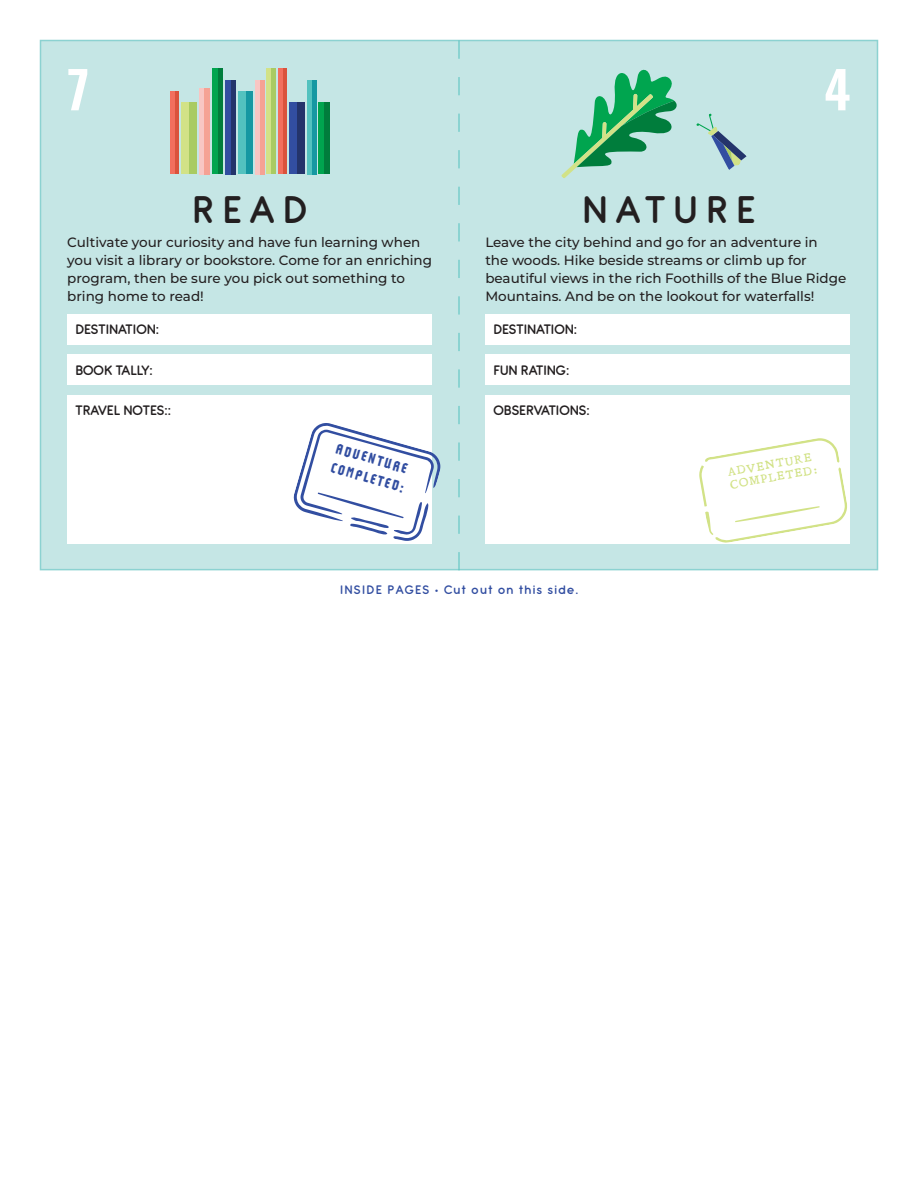
<style>
.page{position:relative;width:918px;height:1188px;background:#fff}
.page>*{position:absolute;margin:0;border:0;box-sizing:border-box;transform-origin:0 0}
.t1{font:600 51px "Oswald";color:#fff}
.t2{font:600 42px "Antipasto Pro";letter-spacing:.2em;color:#231f20}
.t3{font:800 16.05px/19.4px "Adso";color:#324ea1}
.t4{font:600 15px "Antipasto Pro";color:#231f20}
.t5{font:500 13.5px/18px "Montserrat";color:#231f20}
.t6{font:600 13.5px "Antipasto Pro";letter-spacing:.1em;color:#324ea1}
.t7{font:10.8px/12.9px "Leander";color:#d2e287}
</style>
<div class="page">
<div style="left:40px;top:40px;width:838px;height:530px;background:#c5e6e5;border:2px solid #8cd2d1"></div>
<svg style="left:459px;top:40px;width:1px;height:530px"></svg>
<svg style="left:696px;top:113px;width:51px;height:57px"></svg>
<svg style="left:561px;top:69px;width:116px;height:109px"></svg>
<div style="left:485px;top:314px;width:365px;height:31px;background:#fff"></div>
<div style="left:67px;top:314px;width:365px;height:31px;background:#fff"></div>
<div style="left:485px;top:354px;width:365px;height:31px;background:#fff"></div>
<div style="left:67px;top:354px;width:365px;height:31px;background:#fff"></div>
<div style="left:485px;top:395px;width:365px;height:149px;background:#fff"></div>
<div style="left:67px;top:395px;width:365px;height:149px;background:#fff"></div>
<svg style="left:294px;top:423px;width:146px;height:118px"></svg>
<svg style="left:699px;top:438px;width:148px;height:105px"></svg>
<div style="left:312px;top:80px;width:5px;height:94px;background:#1698a2"></div>
<div style="left:324px;top:102px;width:6px;height:72px;background:#007d3c"></div>
<div style="left:318px;top:102px;width:6px;height:72px;background:#00a54f"></div>
<div style="left:307px;top:80px;width:5px;height:94px;background:#53c2bf"></div>
<div style="left:297px;top:102px;width:8px;height:72px;background:#24346b"></div>
<div style="left:289px;top:102px;width:8px;height:72px;background:#324ea1"></div>
<hr style="left:283px;top:69px;width:4px;height:105px;background:#da533c">
<div style="left:278px;top:69px;width:5px;height:105px;background:#f26f5d"></div>
<div style="left:271px;top:69px;width:5px;height:105px;background:#a9cb62"></div>
<div style="left:266px;top:69px;width:5px;height:105px;background:#d2e287"></div>
<hr style="left:260px;top:80px;width:4px;height:94px;background:#f5a294">
<div style="left:255px;top:80px;width:5px;height:94px;background:#f8c6c3"></div>
<div style="left:246px;top:92px;width:7px;height:82px;background:#1698a2"></div>
<div style="left:238px;top:92px;width:8px;height:82px;background:#53c2bf"></div>
<div style="left:231px;top:80px;width:5px;height:94px;background:#24346b"></div>
<div style="left:225px;top:80px;width:6px;height:94px;background:#324ea1"></div>
<div style="left:218px;top:69px;width:5px;height:105px;background:#007d3c"></div>
<div style="left:212px;top:69px;width:6px;height:105px;background:#00a54f"></div>
<div style="left:204px;top:88px;width:6px;height:86px;background:#f5a294"></div>
<div style="left:199px;top:88px;width:5px;height:86px;background:#f8c6c3"></div>
<div style="left:189px;top:102px;width:8px;height:72px;background:#a9cb62"></div>
<div style="left:181px;top:102px;width:8px;height:72px;background:#d2e287"></div>
<hr style="left:175px;top:92px;width:4px;height:82px;background:#da533c">
<div style="left:170px;top:92px;width:5px;height:82px;background:#f26f5d"></div>
<p class="t1" style="left:67px;top:63px;width:23px">7</p>
<p class="t1" style="left:824px;top:63px;width:28px">4</p>
<p class="t2" style="left:192px;top:185px;width:116px">READ</p>
<p class="t5" style="left:67px;top:233px;width:366px">Cultivate your curiosity and have fun learning when you visit a library or bookstore. Come for an enriching program, then be sure you pick out something to bring home to read!</p>
<p class="t4" style="left:75px;top:321px;width:85px">DESTINATION:</p>
<p class="t4" style="left:75px;top:361px;width:79px">BOOK TALLY:</p>
<p class="t4" style="left:75px;top:402px;width:97px">TRAVEL NOTES::</p>
<p class="t2" style="left:582px;top:185px;width:175px">NATURE</p>
<p class="t5" style="left:485px;top:233px;width:363px">Leave the city behind and go for an adventure in<br>the woods. Hike beside streams or climb up for beautiful views in the rich Foothills of the Blue Ridge Mountains. And be on the lookout for waterfalls!</p>
<p class="t4" style="left:494px;top:321px;width:85px">DESTINATION:</p>
<p class="t4" style="left:494px;top:361px;width:78px">FUN RATING:</p>
<p class="t4" style="left:494px;top:402px;width:98px">OBSERVATIONS:</p>
<p class="t3" style="left:339px;top:438px;width:77px;rotate:16deg">ADVENTURE<br>COMPLETED:</p>
<p class="t7" style="left:727px;top:466px;width:90px;rotate:-10deg">ADVENTURE<br>COMPLETED:</p>
<p class="t6" style="left:340px;top:582px;width:240px">INSIDE PAGES • Cut out on this side.</p>
</div>
